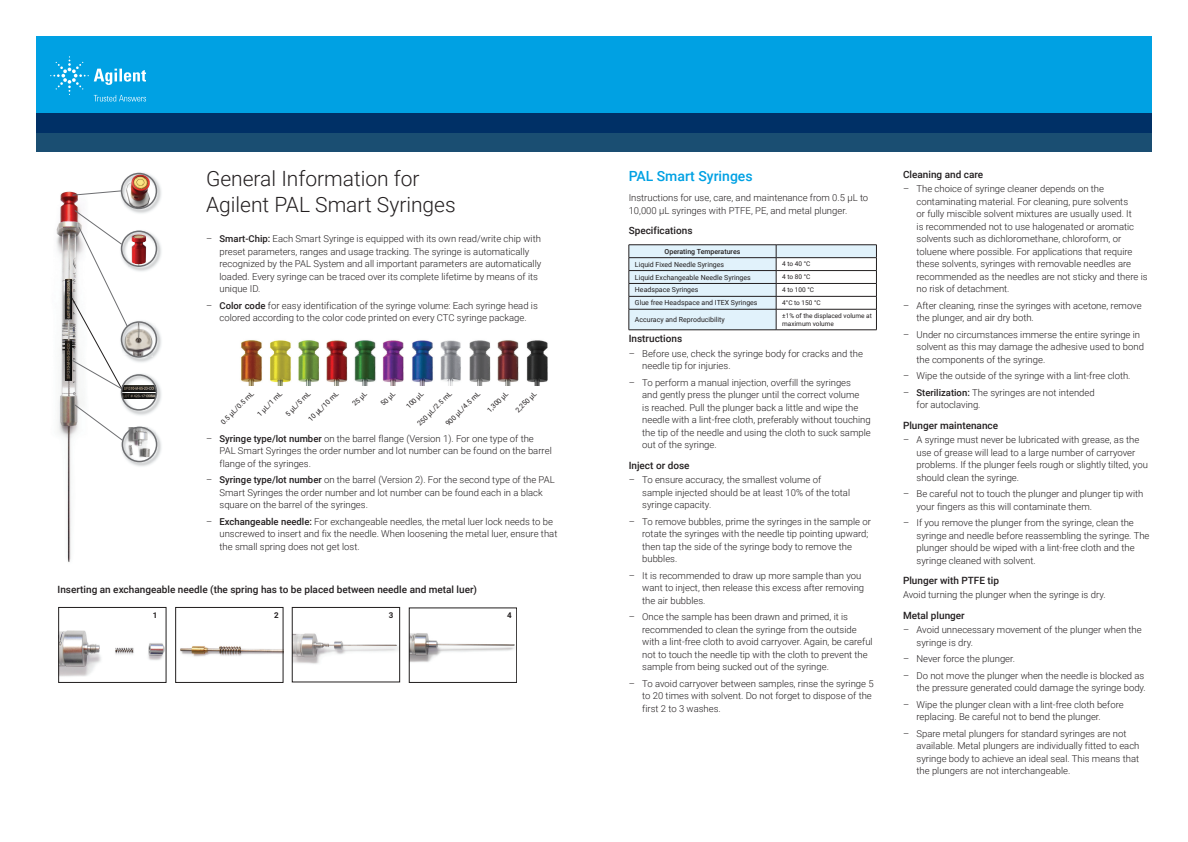
<style>
.page{position:relative;width:1188px;height:842px;background:#fff}
.page>*{position:absolute;margin:0;border:0;box-sizing:border-box;transform-origin:0 0}
.t1{font:300 21px/26px "Roboto";color:#231f20}
.Header_1{font:500 14px "Roboto";color:#00a1e3}
.Header_2{font:500 10px "Roboto";color:#231f20}
.Text{font:300 9.5px/12.5px "Roboto";color:#231f20}
.t2{font:700 8px "Roboto";color:#231f20}
.Table_text{font:7px "Roboto";color:#231f20}
.Table_header{font:500 7px "Roboto";color:#231f20}
.Table_text_small_FL{font:6.5px/8px "Roboto";color:#231f20}
.s1{font-weight:500}
</style>
<div class="page">
<div style="left:36px;top:36px;width:1116px;height:96px;background:#00a1e3"></div>
<div style="left:36px;top:113px;width:1116px;height:38px;background:linear-gradient(to bottom,#002762,#1f5475)"></div>
<hr style="left:776px;top:330px;width:101px;height:1px;background:#231f20">
<svg style="left:629px;top:245px;width:248px;height:85px"></svg>
<hr style="left:629px;top:330px;width:147px;height:1px;background:#231f20">
<img style="left:241px;top:340px;width:307px;height:45px">
<img style="left:58px;top:607px;width:106px;height:74px">
<div style="left:59px;top:607px;width:107px;height:76px;border:1px solid #211e1e"></div>
<img style="left:180px;top:646px;width:101px;height:11px">
<div style="left:176px;top:607px;width:107px;height:76px;border:1px solid #211e1e"></div>
<img style="left:294px;top:633px;width:104px;height:31px">
<div style="left:292px;top:607px;width:108px;height:75px;border:1px solid #211e1e"></div>
<img style="left:411px;top:633px;width:104px;height:29px">
<div style="left:409px;top:608px;width:108px;height:75px;border:1px solid #211e1e"></div>
<img style="left:56px;top:191px;width:15px;height:371px">
<img style="left:136px;top:172px;width:26px;height:33px">
<img style="left:157px;top:329px;width:5px;height:25px">
<img style="left:157px;top:382px;width:5px;height:25px">
<img style="left:129px;top:434px;width:33px;height:33px">
<img style="left:157px;top:239px;width:5px;height:24px">
<svg style="left:71px;top:173px;width:86px;height:289px"></svg>
<svg style="left:50px;top:56px;width:96px;height:45px"></svg>
<p class="t1" style="left:206px;top:165px;width:251px">General Information for<br>Agilent PAL Smart Syringes</p>
<p class="Header_1" style="left:629px;top:166px;width:125px">PAL Smart Syringes</p>
<p class="Text" style="left:629px;top:191px;width:241px">Instructions for use, care, and maintenance from 0.5 µL to<br>10,000 µL syringes with PTFE, PE, and metal plunger.</p>
<p class="Header_2" style="left:629px;top:224px;width:65px">Specifications</p>
<p class="Table_header" style="left:665px;top:246px;width:77px">Operating Temperatures</p>
<p class="Table_text" style="left:635px;top:259px;width:91px">Liquid Fixed Needle Syringes</p>
<p class="Table_text_small_FL" style="left:782px;top:260px;width:30px">4 to 40 °C</p>
<p class="Table_text" style="left:635px;top:272px;width:117px">Liquid Exchangeable Needle Syringes</p>
<p class="Table_text_small_FL" style="left:782px;top:273px;width:30px">4 to 80 °C</p>
<p class="Table_text" style="left:635px;top:285px;width:65px">Headspace Syringes</p>
<p class="Table_text_small_FL" style="left:782px;top:286px;width:33px">4 to 100 °C</p>
<p class="Table_text" style="left:635px;top:298px;width:124px">Glue free Headspace and ITEX Syringes</p>
<p class="Table_text_small_FL" style="left:782px;top:299px;width:40px">4°C to 150 °C</p>
<p class="Table_text" style="left:635px;top:315px;width:91px">Accuracy and Reproducibility</p>
<p class="Table_text_small_FL" style="left:782px;top:311px;width:91px">±1% of the displaced volume at maximum volume</p>
<p class="Header_2" style="left:629px;top:332px;width:55px">Instructions</p>
<p class="Text" style="left:642px;top:347px;width:222px;text-indent:-14px">– Before use, check the syringe body for cracks and the needle tip for injuries.</p>
<p class="Text" style="left:642px;top:376px;width:230px;text-indent:-14px">– To perform a manual injection, overfill the syringes<br>and gently press the plunger until the correct volume<br>is reached. Pull the plunger back a little and wipe the needle with a lint-free cloth, preferably without touching the tip of the needle and using the cloth to suck sample out of the syringe.</p>
<p class="Header_2" style="left:629px;top:458px;width:62px">Inject or dose</p>
<p class="Text" style="left:642px;top:473px;width:209px;text-indent:-14px">– To ensure accuracy, the smallest volume of sample injected should be at least 10% of the total syringe capacity.</p>
<p class="Text" style="left:642px;top:515px;width:230px;text-indent:-14px">– To remove bubbles, prime the syringes in the sample or rotate the syringes with the needle tip pointing upward; then tap the side of the syringe body to remove the bubbles.</p>
<p class="Text" style="left:642px;top:569px;width:224px;text-indent:-14px">– It is recommended to draw up more sample than you want to inject, then release this excess after removing the air bubbles.</p>
<p class="Text" style="left:642px;top:610px;width:232px;text-indent:-14px">– Once the sample has been drawn and primed, it is recommended to clean the syringe from the outside with a lint-free cloth to avoid carryover. Again, be careful not to touch the needle tip with the cloth to prevent the sample from being sucked out of the syringe.</p>
<p class="Text" style="left:642px;top:677px;width:233px;text-indent:-14px">– To avoid carryover between samples, rinse the syringe 5 to 20 times with solvent. Do not forget to dispose of the first 2 to 3 washes.</p>
<p class="Text" style="left:220px;top:232px;width:323px;text-indent:-14px">– <span class="s1">Smart-Chip:</span> Each Smart Syringe is equipped with its own read/write chip with preset parameters, ranges and usage tracking. The syringe is automatically recognized by the PAL System and all important parameters are automatically loaded. Every syringe can be traced over its complete lifetime by means of its unique ID.</p>
<p class="Text" style="left:206px;top:299px;width:333px;text-align:center">– <span class="s1">Color code</span> for easy identification of the syringe volume: Each syringe head is colored according to the color code printed on every CTC syringe package.</p>
<p class="Table_text" style="left:443px;top:421px;width:47px;rotate:-45deg">900 µL/4.5 mL</p>
<p class="Table_text" style="left:485px;top:408px;width:28px;rotate:-45deg">1,300 µL</p>
<p class="Table_text" style="left:513px;top:408px;width:28px;rotate:-45deg">2,250 µL</p>
<p class="Text" style="left:220px;top:432px;width:334px;text-indent:-14px">– <span class="s1">Syringe type/lot number</span> on the barrel flange (Version 1). For one type of the<br>PAL Smart Syringes the order number and lot number can be found on the barrel flange of the syringes.</p>
<p class="Text" style="left:220px;top:473px;width:337px;text-indent:-14px">– <span class="s1">Syringe type/lot number</span> on the barrel (Version 2). For the second type of the PAL<br>Smart Syringes the order number and lot number can be found each in a black square on the barrel of the syringes.</p>
<p class="Text" style="left:220px;top:515px;width:339px;text-indent:-14px">– <span class="s1">Exchangeable needle:</span> For exchangeable needles, the metal luer lock needs to be unscrewed to insert and fix the needle. When loosening the metal luer, ensure that the small spring does not get lost.</p>
<p class="Header_2" style="left:58px;top:582px;width:421px">Inserting an exchangeable needle (the spring has to be placed between needle and metal luer)</p>
<p class="t2" style="left:153px;top:609px;width:6px">1</p>
<p class="t2" style="left:274px;top:609px;width:6px">2</p>
<p class="t2" style="left:389px;top:609px;width:6px">3</p>
<p class="t2" style="left:507px;top:609px;width:6px">4</p>
<p class="Table_text" style="left:415px;top:421px;width:47px;rotate:-45deg">250 µL/2.5 mL</p>
<p class="Table_text" style="left:306px;top:417px;width:41px;rotate:-45deg">10 µL/10 mL</p>
<p class="Table_text" style="left:350px;top:401px;width:19px;rotate:-45deg">25 µL</p>
<p class="Table_text" style="left:378px;top:401px;width:19px;rotate:-45deg">50 µL</p>
<p class="Table_text" style="left:404px;top:404px;width:23px;rotate:-45deg">100 µL</p>
<p class="Table_text" style="left:219px;top:420px;width:45px;rotate:-45deg">0.5 µL/0.5 mL</p>
<p class="Table_text" style="left:255px;top:411px;width:33px;rotate:-45deg">1 µL/1 mL</p>
<p class="Table_text" style="left:283px;top:411px;width:33px;rotate:-45deg">5 µL/5 mL</p>
<p class="Header_2" style="left:903px;top:167px;width:82px">Cleaning and care</p>
<p class="Text" style="left:917px;top:182px;width:233px;text-indent:-14px">– The choice of syringe cleaner depends on the contaminating material. For cleaning, pure solvents<br>or fully miscible solvent mixtures are usually used. It<br>is recommended not to use halogenated or aromatic solvents such as dichloromethane, chloroform, or toluene where possible. For applications that require these solvents, syringes with removable needles are recommended as the needles are not sticky and there is no risk of detachment.</p>
<p class="Text" style="left:917px;top:299px;width:227px;text-indent:-14px">– After cleaning, rinse the syringes with acetone, remove the plunger, and air dry both.</p>
<p class="Text" style="left:917px;top:328px;width:229px;text-indent:-14px">– Under no circumstances immerse the entire syringe in solvent as this may damage the adhesive used to bond the components of the syringe.</p>
<p class="Text" style="left:903px;top:369px;width:229px">– Wipe the outside of the syringe with a lint-free cloth.</p>
<p class="Text" style="left:917px;top:386px;width:180px;text-indent:-14px">– <span class="s1">Sterilization:</span> The syringes are not intended for autoclaving.</p>
<p class="Header_2" style="left:903px;top:418px;width:97px">Plunger maintenance</p>
<p class="Text" style="left:917px;top:433px;width:233px;text-indent:-14px">– A syringe must never be lubricated with grease, as the use of grease will lead to a large number of carryover problems. If the plunger feels rough or slightly tilted, you should clean the syringe.</p>
<p class="Text" style="left:917px;top:487px;width:228px;text-indent:-14px">– Be careful not to touch the plunger and plunger tip with your fingers as this will contaminate them.</p>
<p class="Text" style="left:917px;top:516px;width:234px;text-indent:-14px">– If you remove the plunger from the syringe, clean the syringe and needle before reassembling the syringe. The plunger should be wiped with a lint-free cloth and the syringe cleaned with solvent.</p>
<p class="Header_2" style="left:903px;top:573px;width:98px">Plunger with PTFE tip</p>
<p class="Text" style="left:903px;top:588px;width:204px">Avoid turning the plunger when the syringe is dry.</p>
<p class="Header_2" style="left:903px;top:608px;width:63px">Metal plunger</p>
<p class="Text" style="left:917px;top:623px;width:227px;text-indent:-14px">– Avoid unnecessary movement of the plunger when the syringe is dry.</p>
<p class="Text" style="left:903px;top:652px;width:114px">– Never force the plunger.</p>
<p class="Text" style="left:903px;top:669px;width:244px;text-align:right">– Do not move the plunger when the needle is blocked as the pressure generated could damage the syringe body.</p>
<p class="Text" style="left:917px;top:698px;width:209px;text-indent:-14px">– Wipe the plunger clean with a lint-free cloth before replacing. Be careful not to bend the plunger.</p>
<p class="Text" style="left:917px;top:727px;width:224px;text-indent:-14px">– Spare metal plungers for standard syringes are not available. Metal plungers are individually fitted to each syringe body to achieve an ideal seal. This means that the plungers are not interchangeable.</p>
</div>
